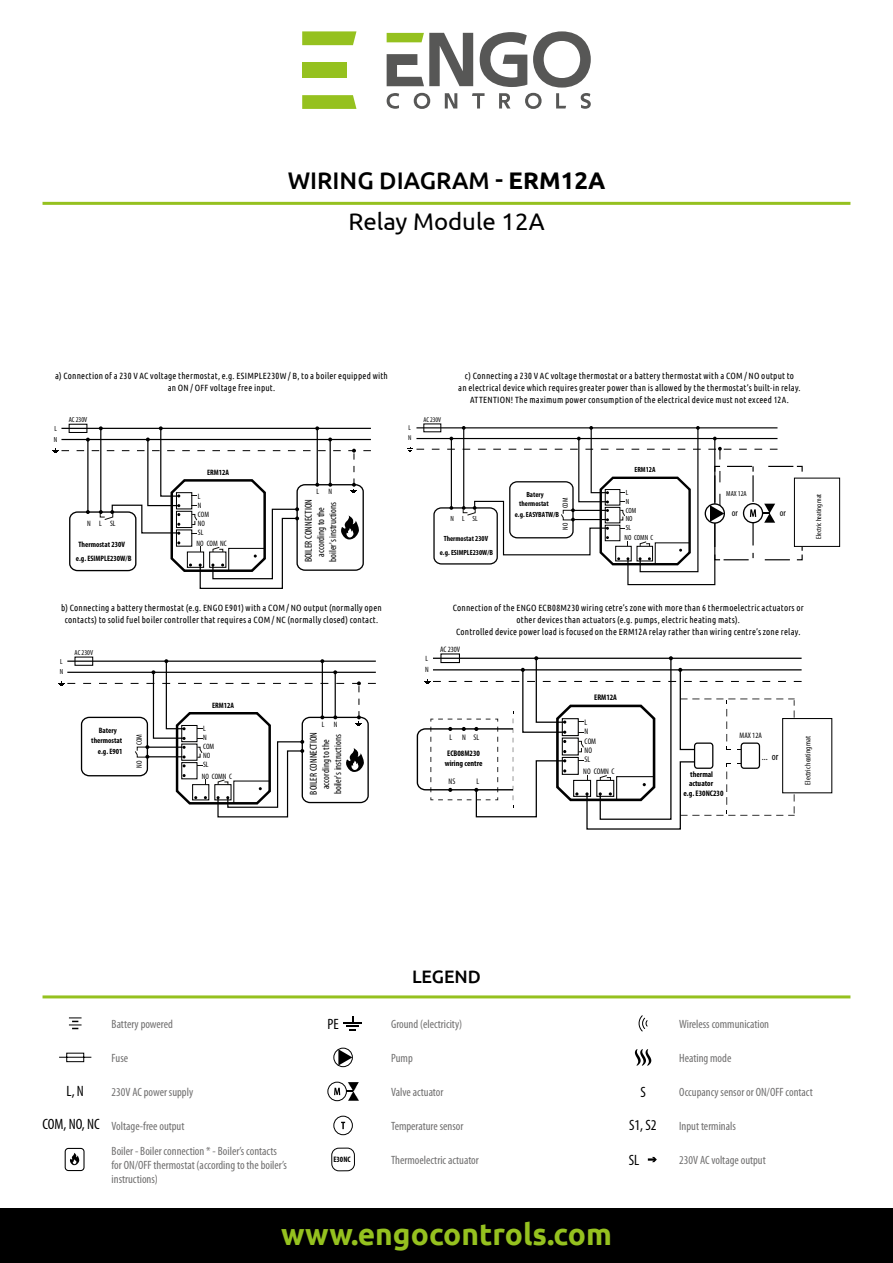
<style>
.page{position:relative;width:893px;height:1263px;background:#fff}
.page>*{position:absolute;margin:0;border:0;box-sizing:border-box;transform-origin:0 0}
.t1{font:700 30px "Ubuntu";color:#95c11f}
.t2{font:500 24px/40.8px "Ubuntu";color:#000;text-align:center}
.t3{font:500 18px "Ubuntu";color:#000}
.t4{font:condensed 15px "Myriad Pro";color:#000}
.t5{font:condensed 12px/14.4px "Myriad Pro";color:#706f6f}
.t6{font:condensed 10.5px "Myriad Pro";color:#000}
.t7{font:condensed 10.05px/12.1px "Myriad Pro";color:#000;text-align:center}
.t8{font:condensed 9.6px "Myriad Pro";color:#000}
.t9{font:9px/12px "Ubuntu Condensed";letter-spacing:.025em;color:#000;text-align:center}
.t10{font:700 condensed 8.1px/9.8px "Myriad Pro";color:#000;text-align:center}
.t11{font:condensed 8.1px/9.4px "Myriad Pro";color:#000}
.t12{font:condensed 7.95px "Myriad Pro";color:#000}
.t13{font:700 condensed 7.95px "Myriad Pro";color:#000}
.t14{font:700 condensed 7.8px/14.2px "Myriad Pro";color:#000;text-align:center}
.t15{font:condensed 7.8px/9px "Myriad Pro";color:#000}
.t16{font:condensed 7.65px "Myriad Pro";color:#000}
.t17{font:700 condensed 7.5px/9px "Myriad Pro";color:#000;text-align:center}
.t18{font:condensed 7.5px/8.7px "Myriad Pro";color:#000}
.t19{font:condensed 7.35px "Myriad Pro";color:#000}
.t20{font:condensed 7.05px "Myriad Pro";color:#000}
.s1{font-weight:700}
.s2{font-weight:400}
</style>
<div class="page">
<svg style="left:387px;top:31px;width:204px;height:78px"></svg>
<svg style="left:302px;top:31px;width:54px;height:14px"></svg>
<svg style="left:302px;top:95px;width:54px;height:14px"></svg>
<div style="left:302px;top:62px;width:45px;height:16px;background:#95c11f"></div>
<div style="left:0;top:1209px;width:893px;height:54px;background:#000"></div>
<hr style="left:43px;top:202px;width:807px;height:3px;background:#95c11f">
<svg style="left:53px;top:426px;width:318px;height:163px"></svg>
<svg style="left:59px;top:659px;width:317px;height:159px"></svg>
<div style="left:794px;top:478px;width:46px;height:69px;border:1px solid #000"></div>
<svg style="left:407px;top:426px;width:396px;height:160px"></svg>
<svg style="left:416px;top:656px;width:386px;height:174px"></svg>
<hr style="left:43px;top:995px;width:807px;height:3px;background:#95c11f">
<svg style="left:69px;top:1017px;width:13px;height:12px"></svg>
<svg style="left:59px;top:1052px;width:33px;height:10px"></svg>
<svg style="left:70px;top:1153px;width:10px;height:12px"></svg>
<div style="left:65px;top:1148px;width:20px;height:23px;border:1px solid #000;border-radius:3px"></div>
<div style="left:333px;top:1048px;width:20px;height:19px;border:1px solid #000;border-radius:50%"></div>
<svg style="left:338px;top:1049px;width:14px;height:16px"></svg>
<div style="left:327px;top:1082px;width:20px;height:19px;border:1px solid #000;border-radius:50%"></div>
<svg style="left:334px;top:1088px;width:6px;height:7px"></svg>
<svg style="left:346px;top:1082px;width:13px;height:19px"></svg>
<div style="left:333px;top:1116px;width:20px;height:19px;border:1px solid #000;border-radius:50%"></div>
<svg style="left:341px;top:1122px;width:4px;height:7px"></svg>
<svg style="left:638px;top:1015px;width:10px;height:17px"></svg>
<div style="left:331px;top:1148px;width:24px;height:23px;border:1px solid #000;border-radius:7px"></div>
<svg style="left:635px;top:1049px;width:16px;height:17px"></svg>
<svg style="left:648px;top:1157px;width:9px;height:5px"></svg>
<svg style="left:343px;top:1016px;width:19px;height:14px"></svg>
<h2 class="t2" style="left:288px;top:160px;width:319px">WIRING DIAGRAM - <span class="s1">ERM12A<br></span><span class="s2">Relay Module 12A</span></h2>
<p class="t9" style="left:55px;top:370px;width:334px">a) Connection of a 230 V AC voltage thermostat, e.g. ESIMPLE230W / B, to a boiler equipped with an ON / OFF voltage free input.</p>
<p class="t9" style="left:458px;top:370px;width:344px">c) Connecting a 230 V AC voltage thermostat or a battery thermostat with a COM / NO output to<br>an electrical device which requires greater power than is allowed by the thermostat’s built-in relay.<br>ATTENTION! The maximum power consumption of the electrical device must not exceed 12A.</p>
<p class="t19" style="left:69px;top:415px;width:20px">AC 230V</p>
<p class="t20" style="left:423px;top:415px;width:19px">AC 230V</p>
<p class="t19" style="left:54px;top:424px;width:4px">L</p>
<p class="t20" style="left:409px;top:424px;width:4px">L</p>
<p class="t19" style="left:54px;top:435px;width:5px">N</p>
<p class="t20" style="left:408px;top:434px;width:5px">N</p>
<p class="t14" style="left:207px;top:465px;width:23px">ERM12A</p>
<p class="t17" style="left:634px;top:465px;width:23px">ERM12A</p>
<p class="t15" style="left:110px;top:518px;width:7px">SL</p>
<p class="t15" style="left:87px;top:518px;width:16px">N L</p>
<p class="t14" style="left:76px;top:537px;width:57px">Thermostat 230V e.g. ESIMPLE230W/B</p>
<p class="t15" style="left:198px;top:491px;width:13px">L<br>N<br>COM<br>NO<br>SL</p>
<p class="t15" style="left:197px;top:539px;width:32px">NO COM NC</p>
<p class="t15" style="left:317px;top:487px;width:17px">L N</p>
<p class="t7" style="left:302px;top:562px;width:64px;rotate:-90deg">BOILER CONNECTION according to the boiler's instructions</p>
<p class="t18" style="left:473px;top:514px;width:7px">SL</p>
<p class="t18" style="left:451px;top:514px;width:16px">N L</p>
<p class="t17" style="left:440px;top:532px;width:55px;line-height:13.6px">Thermostat 230V e.g. ESIMPLE230W/B</p>
<p class="t17" style="left:519px;top:490px;width:31px">Batery thermostat</p>
<p class="t17" style="left:515px;top:510px;width:46px">e.g. EASYBATW/B</p>
<p class="t18" style="left:561px;top:508px;width:12px;rotate:-90deg">COM</p>
<p class="t18" style="left:561px;top:530px;width:8px;rotate:-90deg">NO</p>
<p class="t18" style="left:626px;top:488px;width:4px">L</p>
<p class="t19" style="left:726px;top:490px;width:22px">MAX 12A</p>
<p class="t18" style="left:626px;top:497px;width:12px">N<br>COM<br>NO<br>SL</p>
<p class="t18" style="left:625px;top:533px;width:30px">NO COMN C</p>
<p class="t8" style="left:732px;top:507px;width:8px">or</p>
<p class="t8" style="left:780px;top:507px;width:8px">or</p>
<p class="t19" style="left:814px;top:539px;width:47px;rotate:-90deg">Electric heating mat</p>
<p class="t9" style="left:61px;top:601px;width:322px">b) Connecting a battery thermostat (e.g. ENGO E901) with a COM / NO output (normally open contacts) to solid fuel boiler controller that requires a COM / NC (normally closed) contact.</p>
<p class="t9" style="left:453px;top:601px;width:353px">Connection of the ENGO ECB08M230 wiring cetre’s zone with more than 6 thermoelectric actuators or other devices than actuators (e.g. pumps, electric heating mats).<br>Controlled device power load is focused on the ERM12A relay rather than wiring centre’s zone relay.</p>
<p class="t19" style="left:60px;top:657px;width:4px">L</p>
<p class="t19" style="left:75px;top:648px;width:20px">AC 230V</p>
<p class="t16" style="left:426px;top:654px;width:4px">L</p>
<p class="t12" style="left:440px;top:644px;width:22px">AC 230V</p>
<p class="t19" style="left:60px;top:667px;width:5px">N</p>
<p class="t16" style="left:425px;top:665px;width:5px">N</p>
<p class="t10" style="left:594px;top:692px;width:24px">ERM12A</p>
<p class="t14" style="left:212px;top:698px;width:23px">ERM12A</p>
<p class="t14" style="left:91px;top:726px;width:32px;line-height:9.3px">Batery thermostat</p>
<p class="t14" style="left:98px;top:744px;width:26px">e.g. E901</p>
<p class="t15" style="left:135px;top:745px;width:13px;rotate:-90deg">COM</p>
<p class="t15" style="left:135px;top:767px;width:9px;rotate:-90deg">NO</p>
<p class="t15" style="left:203px;top:724px;width:13px">L<br>N<br>COM<br>NO<br>SL</p>
<p class="t15" style="left:202px;top:771px;width:32px">NO COMN C</p>
<p class="t15" style="left:322px;top:719px;width:17px">L N</p>
<p class="t7" style="left:307px;top:794px;width:64px;rotate:-90deg">BOILER CONNECTION according to the boiler's instructions</p>
<p class="t11" style="left:449px;top:732px;width:18px">L N</p>
<p class="t11" style="left:474px;top:732px;width:7px">SL</p>
<p class="t10" style="left:445px;top:749px;width:39px">ECB08M230 wiring centre</p>
<p class="t11" style="left:449px;top:777px;width:8px">NS</p>
<p class="t11" style="left:477px;top:777px;width:4px">L</p>
<p class="t11" style="left:585px;top:717px;width:13px">L<br>N<br>COM<br>NO<br>SL</p>
<p class="t11" style="left:583px;top:766px;width:33px">NO COMN C</p>
<p class="t10" style="left:683px;top:769px;width:42px">thermal actuator<br>e.g. E30NC230</p>
<p class="t12" style="left:740px;top:731px;width:24px">MAX 12A</p>
<p class="t6" style="left:762px;top:750px;width:18px">... or</p>
<p class="t12" style="left:803px;top:784px;width:50px;rotate:-90deg">Electric heating mat</p>
<h3 class="t5" style="left:112px;top:1016px;width:63px">Battery powered</h3>
<h3 class="t4" style="left:327px;top:1015px;width:13px">PE</h3>
<h3 class="t3" style="left:412px;top:965px;width:70px">LEGEND</h3>
<h3 class="t5" style="left:391px;top:1016px;width:73px">Ground (electricity)</h3>
<h3 class="t5" style="left:679px;top:1016px;width:91px">Wireless communication</h3>
<h3 class="t5" style="left:112px;top:1050px;width:18px">Fuse</h3>
<h3 class="t5" style="left:679px;top:1050px;width:54px">Heating mode</h3>
<h3 class="t5" style="left:391px;top:1050px;width:23px">Pump</h3>
<h3 class="t4" style="left:67px;top:1082px;width:19px">L, N</h3>
<h3 class="t5" style="left:112px;top:1084px;width:83px">230V AC power supply</h3>
<h3 class="t5" style="left:391px;top:1084px;width:54px">Valve actuator</h3>
<h3 class="t4" style="left:640px;top:1083px;width:7px">S</h3>
<h3 class="t5" style="left:679px;top:1084px;width:135px">Occupancy sensor or ON/OFF contact</h3>
<h3 class="t4" style="left:43px;top:1115px;width:59px">COM, NO, NC</h3>
<h3 class="t5" style="left:112px;top:1119px;width:74px">Voltage-free output</h3>
<h3 class="t5" style="left:391px;top:1118px;width:74px">Temperature sensor</h3>
<h3 class="t4" style="left:629px;top:1116px;width:29px">S1, S2</h3>
<h3 class="t5" style="left:679px;top:1118px;width:58px">Input terminals</h3>
<h3 class="t5" style="left:112px;top:1143px;width:177px">Boiler - Boiler connection * - Boiler’s contacts for ON/OFF thermostat (according to the boiler’s instructions)</h3>
<p class="t13" style="left:333px;top:1154px;width:19px">E30NC</p>
<h3 class="t5" style="left:391px;top:1153px;width:89px">Thermoelectric actuator</h3>
<h3 class="t4" style="left:629px;top:1151px;width:12px">SL</h3>
<h3 class="t5" style="left:679px;top:1152px;width:88px">230V AC voltage output</h3>
<h1 class="t1" style="left:281px;top:1216px;width:332px">www.engocontrols.com</h1>
</div>
